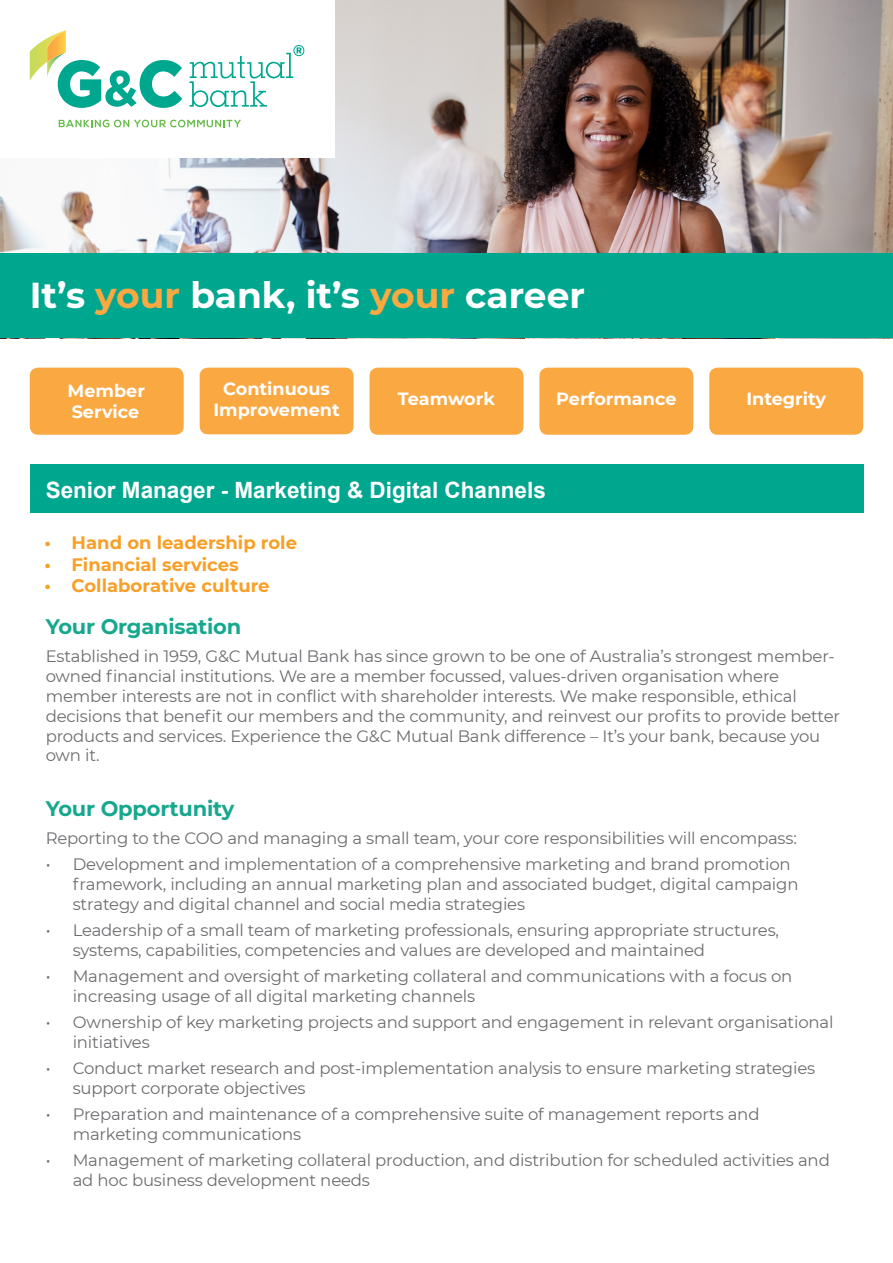
<style>
.page{position:relative;width:893px;height:1263px;background:#fff}
.page>*{position:absolute;margin:0;border:0;box-sizing:border-box;transform-origin:0 0}
.t1{font:700 36px "Montserrat";color:#fff}
.t2{font:700 22.5px "Arial";color:#fff}
.t3{font:700 21px "Montserrat";letter-spacing:-.01em;color:#16a88e}
.t4{font:700 18px "Montserrat";color:#f89f28}
.t5{font:700 17.7px/21.1px "Montserrat";color:#fff}
.t6{font:16.5px/19.8px "Montserrat";letter-spacing:-.01em;color:#6c6d70}
.s1{color:#faa842}
</style>
<div class="page">
<img style="left:0;top:0;width:893px;height:253px">
<div style="left:0;top:0;width:334px;height:157px;background:#fff"></div>
<svg style="left:59px;top:120px;width:182px;height:7px"></svg>
<svg style="left:30px;top:30px;width:152px;height:78px"></svg>
<svg style="left:189px;top:45px;width:115px;height:62px"></svg>
<div style="left:0;top:253px;width:893px;height:85px;background:#00a78f"></div>
<div style="left:30px;top:368px;width:154px;height:67px;background:#faa842;border-radius:8px"></div>
<div style="left:200px;top:368px;width:154px;height:66px;background:#faa842;border-radius:8px"></div>
<div style="left:370px;top:368px;width:153px;height:67px;background:#faa842;border-radius:8px"></div>
<div style="left:539px;top:368px;width:154px;height:67px;background:#faa842;border-radius:8px"></div>
<div style="left:709px;top:368px;width:154px;height:67px;background:#faa842;border-radius:8px"></div>
<div style="left:30px;top:464px;width:833px;height:49px;background:#00a78f"></div>
<p class="t1" style="left:30px;top:270px;width:557px">It’s <span class="s1">your</span> bank, it’s <span class="s1">your</span> career</p>
<p class="t5" style="left:68px;top:379px;width:79px">Member<br>Service</p>
<p class="t5" style="left:213px;top:377px;width:128px;text-align:center">Continuous<br>Improvement</p>
<p class="t5" style="left:398px;top:387px;width:99px">Teamwork</p>
<p class="t5" style="left:556px;top:387px;width:122px">Performance</p>
<p class="t5" style="left:746px;top:387px;width:81px">Integrity</p>
<p class="t2" style="left:46px;top:474px;width:502px">Senior Manager - Marketing &amp; Digital Channels</p>
<p class="t4" style="left:45px;top:530px;width:254px">• Hand on leadership role</p>
<p class="t4" style="left:45px;top:551px;width:196px">• Financial services</p>
<p class="t4" style="left:45px;top:573px;width:226px">• Collaborative culture</p>
<p class="t3" style="left:46px;top:611px;width:197px">Your Organisation</p>
<p class="t6" style="left:46px;top:646px;width:796px">Established in 1959, G&amp;C Mutual Bank has since grown to be one of Australia’s strongest member&shy;owned financial institutions. We are a member focussed, values-driven organisation where member interests are not in conflict with shareholder interests. We make responsible, ethical decisions that benefit our members and the community, and reinvest our profits to provide better products and services. Experience the G&amp;C Mutual Bank difference – It’s your bank, because you own it.</p>
<p class="t3" style="left:46px;top:793px;width:190px">Your Opportunity</p>
<p class="t6" style="left:46px;top:828px;width:753px">Reporting to the COO and managing a small team, your core responsibilities will encompass:</p>
<p class="t6" style="left:73px;top:854px;width:727px;text-indent:-27px">• Development and implementation of a comprehensive marketing and brand promotion framework, including an annual marketing plan and associated budget, digital campaign strategy and digital channel and social media strategies</p>
<p class="t6" style="left:73px;top:920px;width:708px;text-indent:-27px">• Leadership of a small team of marketing professionals, ensuring appropriate structures, systems, capabilities, competencies and values are developed and maintained</p>
<p class="t6" style="left:73px;top:966px;width:721px;text-indent:-27px">• Management and oversight of marketing collateral and communications with a focus on increasing usage of all digital marketing channels</p>
<p class="t6" style="left:73px;top:1012px;width:762px;text-indent:-27px">• Ownership of key marketing projects and support and engagement in relevant organisational initiatives</p>
<p class="t6" style="left:73px;top:1058px;width:744px;text-indent:-27px">• Conduct market research and post-implementation analysis to ensure marketing strategies support corporate objectives</p>
<p class="t6" style="left:73px;top:1104px;width:688px;text-indent:-27px">• Preparation and maintenance of a comprehensive suite of management reports and marketing communications</p>
<p class="t6" style="left:73px;top:1150px;width:759px;text-indent:-27px">• Management of marketing collateral production, and distribution for scheduled activities and ad hoc business development needs</p>
</div>
